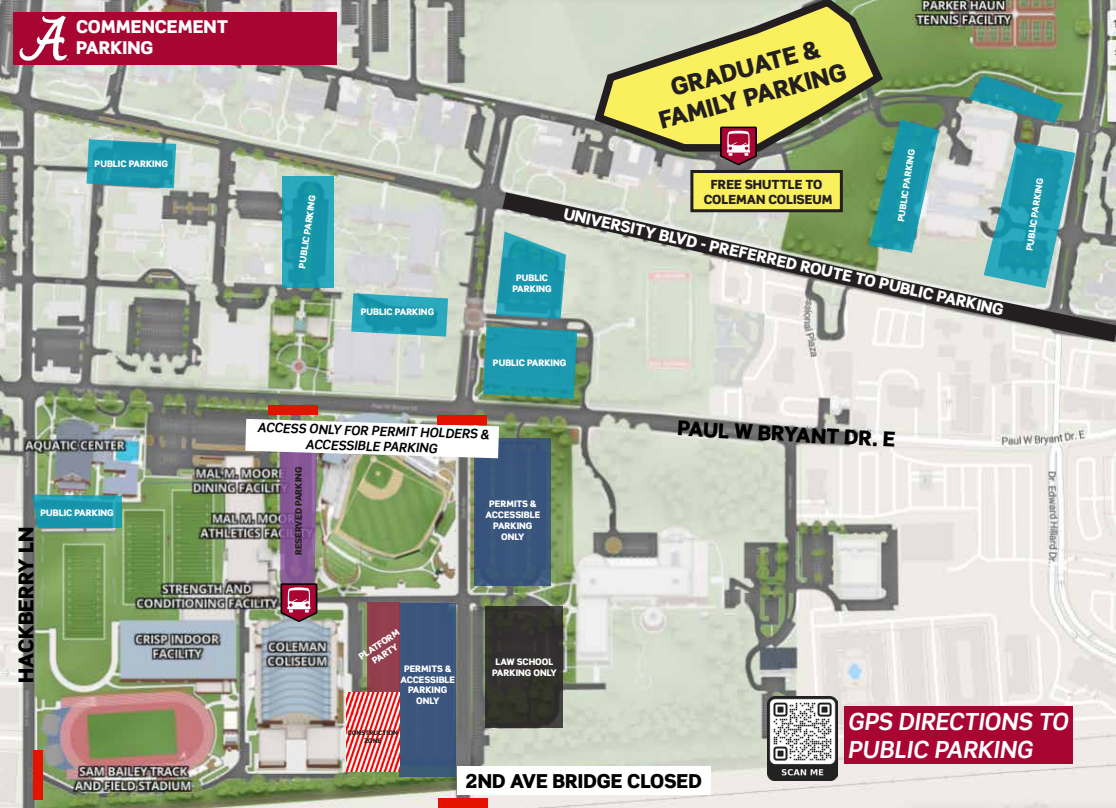
<style>
.page{position:relative;width:1116px;height:808px;background:#fff}
.page>*{position:absolute;margin:0;border:0;box-sizing:border-box;transform-origin:0 0}
.t1{font:900 24px/28.8px "Scene Pro";color:#231f20;text-align:center}
.t2{font:italic 700 23.62px/28.3px "Scene Pro";color:#fff}
.t3{font:900 20.48px "Scene Pro";color:#000}
.t4{font:900 19.2px "Scene Pro";color:#000}
.t5{font:900 17.7px/21.2px "Scene Pro";color:#fff}
.t6{font:900 15.6px "Scene Pro";color:#fff}
.t7{font:italic 700 12.9px/15.5px "Scene Pro";color:#000;text-align:center}
.t8{font:900 12.6px/15.1px "Scene Pro";color:#231f20;text-align:center}
.t9{font:900 9px/10.8px "Scene Pro";color:#fff;text-align:center}
.t10{font:900 9px "Scene Pro";color:#231f20}
.t11{font:900 6.38px/7.6px "Scene Pro";color:#231f20;text-align:center}
</style>
<div class="page">
<img style="left:0;top:0;width:1115px;height:807px">
<div style="left:399px;top:602px;width:57px;height:174px;background:#3a557d"></div>
<img style="left:346px;top:692px;width:53px;height:78px">
<div style="left:367px;top:602px;width:32px;height:89px;background:#923e4d"></div>
<div style="left:474px;top:438px;width:77px;height:148px;background:#39547c"></div>
<svg style="left:483px;top:326px;width:94px;height:72px;background:#2398a7"></svg>
<div style="left:438px;top:798px;width:49px;height:9px;background:#e31300"></div>
<div style="left:268px;top:405px;width:49px;height:9px;background:#e31300"></div>
<div style="left:456px;top:765px;width:254px;height:28px;background:#fff"></div>
<svg style="left:589px;top:0;width:299px;height:158px;background:#c2c273"></svg>
<svg style="left:720px;top:126px;width:36px;height:39px"></svg>
<img style="left:245px;top:418px;width:254px;height:203px">
<svg style="left:868px;top:119px;width:70px;height:62px;background:#449686"></svg>
<svg style="left:983px;top:142px;width:92px;height:39px;background:#6eb5c0"></svg>
<svg style="left:484px;top:181px;width:631px;height:172px;background:#9eb5ae"></svg>
<div style="left:437px;top:415px;width:49px;height:9px;background:#e31300"></div>
<div style="left:33px;top:750px;width:10px;height:49px;background:#e31300"></div>
<svg style="left:968px;top:75px;width:94px;height:48px;background:#5ea099"></svg>
<div style="left:844px;top:706px;width:228px;height:57px;background:#a80533"></div>
<svg style="left:282px;top:176px;width:52px;height:112px;background:#1d9caf"></svg>
<svg style="left:86px;top:139px;width:90px;height:49px;background:#2e9daf"></svg>
<svg style="left:351px;top:293px;width:97px;height:43px;background:#37a6b7"></svg>
<div style="left:13px;top:12px;width:323px;height:53px;background:#a80533"></div>
<img style="left:19px;top:15px;width:49px;height:46px">
<svg style="left:32px;top:494px;width:90px;height:34px;background:#2198aa"></svg>
<div style="left:485px;top:606px;width:78px;height:121px;background:#33312d"></div>
<img style="left:767px;top:696px;width:70px;height:83px">
<div style="left:690px;top:170px;width:152px;height:42px;background:#faef5d;border:3px solid #231f20"></div>
<h3 class="t5" style="left:76px;top:16px;width:153px">COMMENCEMENT<br>PARKING</h3>
<p class="t9" style="left:95px;top:158px;width:75px">PUBLIC PARKING</p>
<p class="t9" style="left:40px;top:506px;width:75px">PUBLIC PARKING</p>
<h3 class="t3" style="left:13px;top:682px;width:157px;rotate:-90deg">HACKBERRY LN</h3>
<p class="t9" style="left:296px;top:267px;width:75px;rotate:-81deg">PUBLIC PARKING</p>
<p class="t9" style="left:361px;top:306px;width:75px">PUBLIC PARKING</p>
<p class="t9" style="left:512px;top:272px;width:41px">PUBLIC<br>PARKING</p>
<h1 class="t1" style="left:648px;top:79px;width:194px;rotate:-15deg">GRADUATE &amp;<br>FAMILY PARKING</h1>
<p class="t9" style="left:894px;top:221px;width:75px;rotate:-81deg">PUBLIC PARKING</p>
<h3 class="t8" style="left:703px;top:176px;width:130px">FREE SHUTTLE TO<br>COLEMAN COLISEUM</h3>
<h3 class="t6" style="left:565px;top:205px;width:451px;rotate:12deg">UNIVERSITY BLVD - PREFERRED ROUTE TO PUBLIC PARKING</h3>
<p class="t9" style="left:493px;top:357px;width:75px">PUBLIC PARKING</p>
<h3 class="t7" style="left:257px;top:418px;width:234px;rotate:2deg">ACCESS ONLY FOR PERMIT HOLDERS &amp;<br>ACCESSIBLE PARKING</h3>
<p class="t10" style="left:293px;top:554px;width:90px;rotate:-90deg">RESERVED PARKING</p>
<p class="t9" style="left:485px;top:498px;width:56px">PERMITS &amp;<br>ACCESSIBLE<br>PARKING<br>ONLY</p>
<h3 class="t3" style="left:678px;top:415px;width:220px;rotate:3deg">PAUL W BRYANT DR. E</h3>
<p class="t9" style="left:1023px;top:250px;width:75px;rotate:-81deg">PUBLIC PARKING</p>
<p class="t9" style="left:356px;top:652px;width:49px;rotate:-34deg">PLATFORM<br>PARTY</p>
<p class="t9" style="left:400px;top:662px;width:56px">PERMITS &amp;<br>ACCESSIBLE<br>PARKING<br>ONLY</p>
<p class="t9" style="left:492px;top:656px;width:66px">LAW SCHOOL<br>PARKING ONLY</p>
<p class="t11" style="left:347px;top:728px;width:52px">CONSTRUCTION<br>ZONE</p>
<h3 class="t4" style="left:465px;top:768px;width:238px">2ND AVE BRIDGE CLOSED</h3>
<h2 class="t2" style="left:847px;top:706px;width:222px">GPS DIRECTIONS TO<br>PUBLIC PARKING</h2>
</div>
